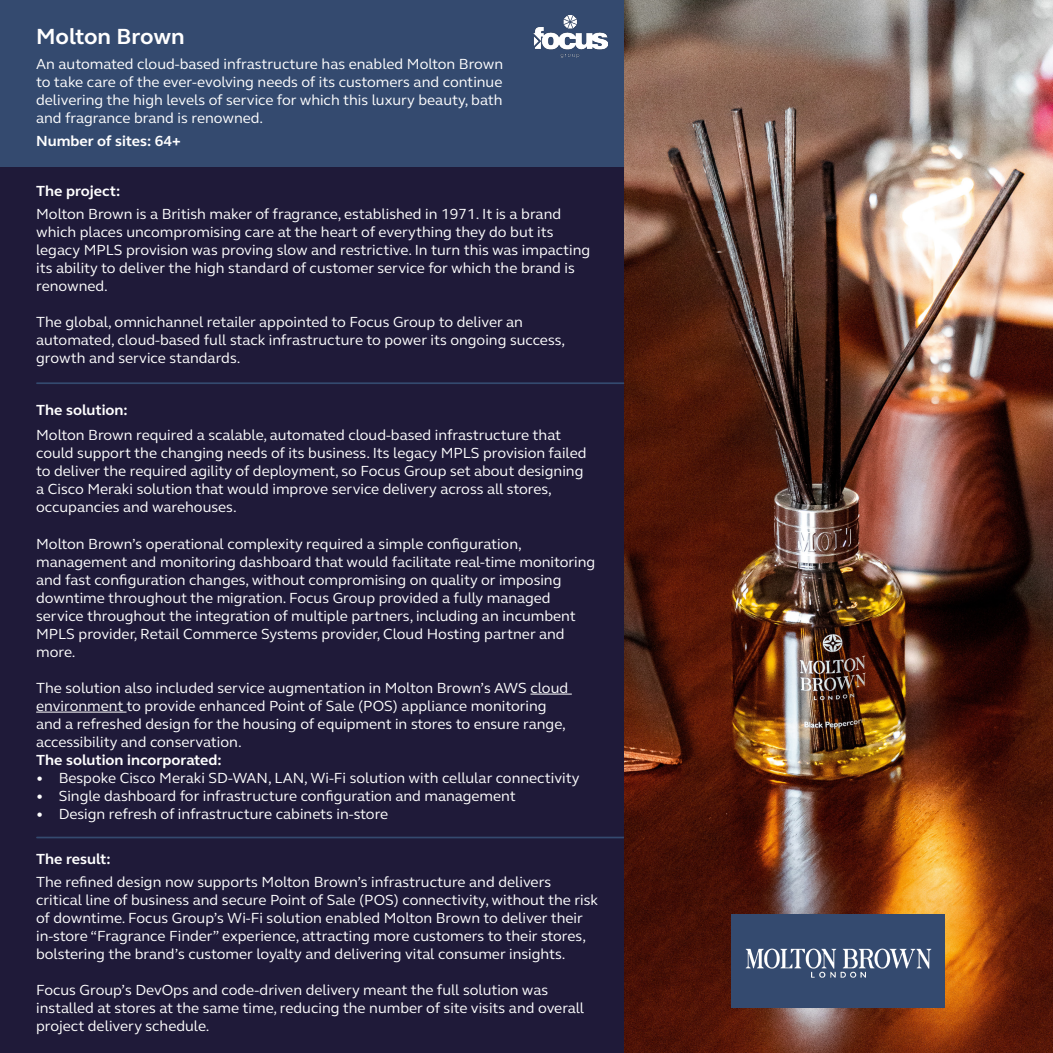
<style>
.page{position:relative;width:1053px;height:1053px;background:#fff}
.page>*{position:absolute;margin:0;border:0;box-sizing:border-box;transform-origin:0 0}
.t1{font:700 22.5px "FS Elliot";color:#fff}
.t2{font:15px/18px "FS Elliot";color:#fff}
.t3{font:700 15px "FS Elliot";color:#fff}
</style>
<div class="page">
<div style="left:0;top:0;width:728px;height:1052px;background:#1f1a39"></div>
<div style="left:0;top:0;width:728px;height:167px;background:#344a6f"></div>
<hr style="left:36px;top:382px;width:709px;height:2px;background:#344a6f">
<hr style="left:36px;top:836px;width:709px;height:2px;background:#344a6f">
<img style="left:533px;top:15px;width:74px;height:42px">
<hr style="left:530px;top:693px;width:41px;height:1px;background:#fff">
<hr style="left:36px;top:711px;width:90px;height:1px;background:#fff">
<img style="left:624px;top:0;width:428px;height:1052px">
<div style="left:731px;top:914px;width:214px;height:93px;background:#344a6f"></div>
<img style="left:745px;top:948px;width:187px;height:30px">
<p class="t1" style="left:36px;top:21px;width:150px">Molton Brown</p>
<p class="t2" style="left:36px;top:54px;width:468px;text-align:justify">An automated cloud-based infrastructure has enabled Molton Brown to take care of the ever-evolving needs of its customers and continue delivering the high levels of service for which this luxury beauty, bath and fragrance brand is renowned.</p>
<p class="t2" style="left:36px;top:75px;width:138px">CUSTOMER STORY</p>
<p class="t3" style="left:36px;top:131px;width:146px">Number of sites: 64+</p>
<p class="t3" style="left:36px;top:180px;width:86px">The project:</p>
<p class="t2" style="left:36px;top:204px;width:555px">Molton Brown is a British maker of fragrance, established in 1971. It is a brand which places uncompromising care at the heart of everything they do but its legacy MPLS provision was proving slow and restrictive. In turn this was impacting its ability to deliver the high standard of customer service for which the brand is renowned.</p>
<p class="t2" style="left:36px;top:312px;width:530px">The global, omnichannel retailer appointed to Focus Group to deliver an automated, cloud-based full stack infrastructure to power its ongoing success, growth and service standards.</p>
<p class="t3" style="left:36px;top:400px;width:93px">The solution:</p>
<p class="t2" style="left:36px;top:426px;width:552px">Molton Brown required a scalable, automated cloud-based infrastructure that could support the changing needs of its business. Its legacy MPLS provision failed to deliver the required agility of deployment, so Focus Group set about designing a Cisco Meraki solution that would improve service delivery across all stores, occupancies and warehouses.</p>
<p class="t2" style="left:36px;top:534px;width:560px">Molton Brown’s operational complexity required a simple configuration, management and monitoring dashboard that would facilitate real-time monitoring and fast configuration changes, without compromising on quality or imposing downtime throughout the migration. Focus Group provided a fully managed service throughout the integration of multiple partners, including an incumbent MPLS provider, Retail Commerce Systems provider, Cloud Hosting partner and more.</p>
<p class="t2" style="left:36px;top:678px;width:533px">The solution also included service augmentation in Molton Brown’s AWS cloud environment to provide enhanced Point of Sale (POS) appliance monitoring and a refreshed design for the housing of equipment in stores to ensure range, accessibility and conservation.</p>
<p class="t3" style="left:36px;top:749px;width:187px">The solution incorporated:</p>
<p class="t2" style="left:36px;top:768px;width:545px">• Bespoke Cisco Meraki SD-WAN, LAN, Wi-Fi solution with cellular connectivity</p>
<p class="t2" style="left:36px;top:786px;width:481px">• Single dashboard for infrastructure configuration and management</p>
<p class="t2" style="left:36px;top:804px;width:353px">• Design refresh of infrastructure cabinets in-store</p>
<p class="t3" style="left:36px;top:848px;width:76px">The result:</p>
<p class="t2" style="left:36px;top:872px;width:563px">The refined design now supports Molton Brown’s infrastructure and delivers critical line of business and secure Point of Sale (POS) connectivity, without the risk of downtime. Focus Group’s Wi-Fi solution enabled Molton Brown to deliver their in-store “Fragrance Finder” experience, attracting more customers to their stores, bolstering the brand’s customer loyalty and delivering vital consumer insights.</p>
<p class="t2" style="left:36px;top:980px;width:549px">Focus Group’s DevOps and code-driven delivery meant the full solution was installed at stores at the same time, reducing the number of site visits and overall project delivery schedule.</p>
</div>
